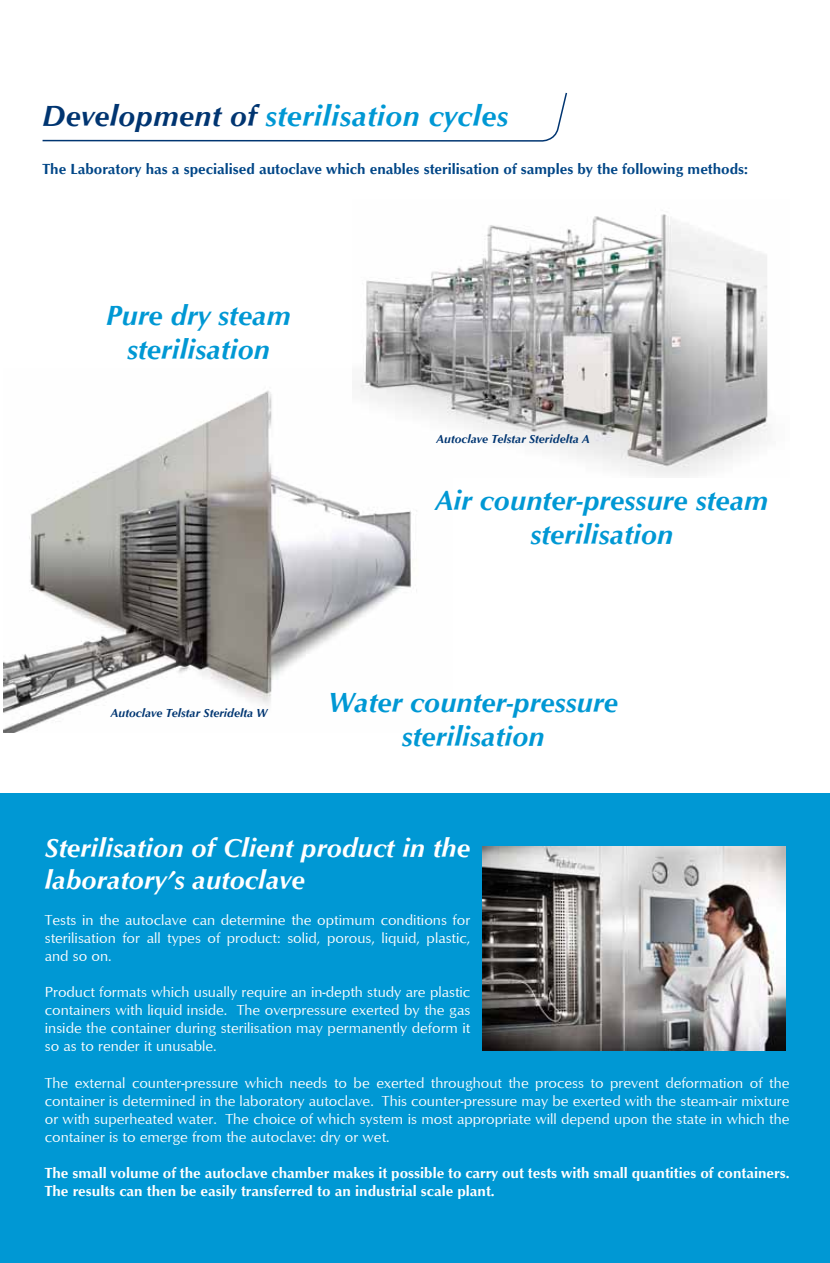
<style>
.page{position:relative;width:830px;height:1263px;background:#fff}
.page>*{position:absolute;margin:0;border:0;box-sizing:border-box;transform-origin:0 0}
.t1{font:italic 700 30px "Optimum";letter-spacing:.01em;color:#0098d4}
.t2{font:italic 700 28.5px/34.2px "Optimum";color:#0098d4;text-align:center}
.t3{font:italic 700 27px/32.4px "Optimum";color:#fff}
.t4{font:15px/18px "Optimum";color:#fff;text-align:justify}
.t5{font:700 15px/18px "Optimum";color:#fff}
.t6{font:700 15px "Optimum";color:#004687}
.t7{font:italic 700 12px "Optimum";color:#003571}
.s1{color:#003571}
</style>
<div class="page">
<img style="left:4px;top:390px;width:413px;height:342px">
<div style="left:0;top:793px;width:829px;height:470px;background:#0098d4"></div>
<img style="left:482px;top:846px;width:303px;height:205px">
<img style="left:352px;top:214px;width:416px;height:263px">
<svg style="left:42px;top:92px;width:526px;height:50px"></svg>
<p class="t1" style="left:43px;top:98px;width:467px"><span class="s1">Development of</span> sterilisation cycles</p>
<p class="t6" style="left:43px;top:160px;width:706px">The Laboratory has a specialised autoclave which enables sterilisation of samples by the following methods:</p>
<p class="t2" style="left:106px;top:298px;width:186px">Pure dry steam sterilisation</p>
<p class="t7" style="left:436px;top:432px;width:155px">Autoclave Telstar Steridelta A</p>
<p class="t2" style="left:435px;top:483px;width:334px">Air counter-pressure steam sterilisation</p>
<p class="t7" style="left:111px;top:706px;width:158px">Autoclave Telstar Steridelta W</p>
<p class="t2" style="left:328px;top:685px;width:291px">Water counter-pressure sterilisation</p>
<p class="t3" style="left:45px;top:831px;width:427px">Sterilisation of Client product in the laboratory’s autoclave</p>
<p class="t4" style="left:45px;top:911px;width:427px">Tests in the autoclave can determine the optimum conditions for sterilisation for all types of product: solid, porous, liquid, plastic, and so on.</p>
<p class="t4" style="left:45px;top:983px;width:427px">Product formats which usually require an in-depth study are plastic containers with liquid inside. The overpressure exerted by the gas inside the container during sterilisation may permanently deform it so as to render it unusable.</p>
<p class="t4" style="left:45px;top:1073px;width:745px">The external counter-pressure which needs to be exerted throughout the process to prevent deformation of the container is determined in the laboratory autoclave. This counter-pressure may be exerted with the steam-air mixture or with superheated water. The choice of which system is most appropriate will depend upon the state in which the container is to emerge from the autoclave: dry or wet.</p>
<p class="t5" style="left:45px;top:1163px;width:746px">The small volume of the autoclave chamber makes it possible to carry out tests with small quantities of containers.<br>The results can then be easily transferred to an industrial scale plant.</p>
</div>
